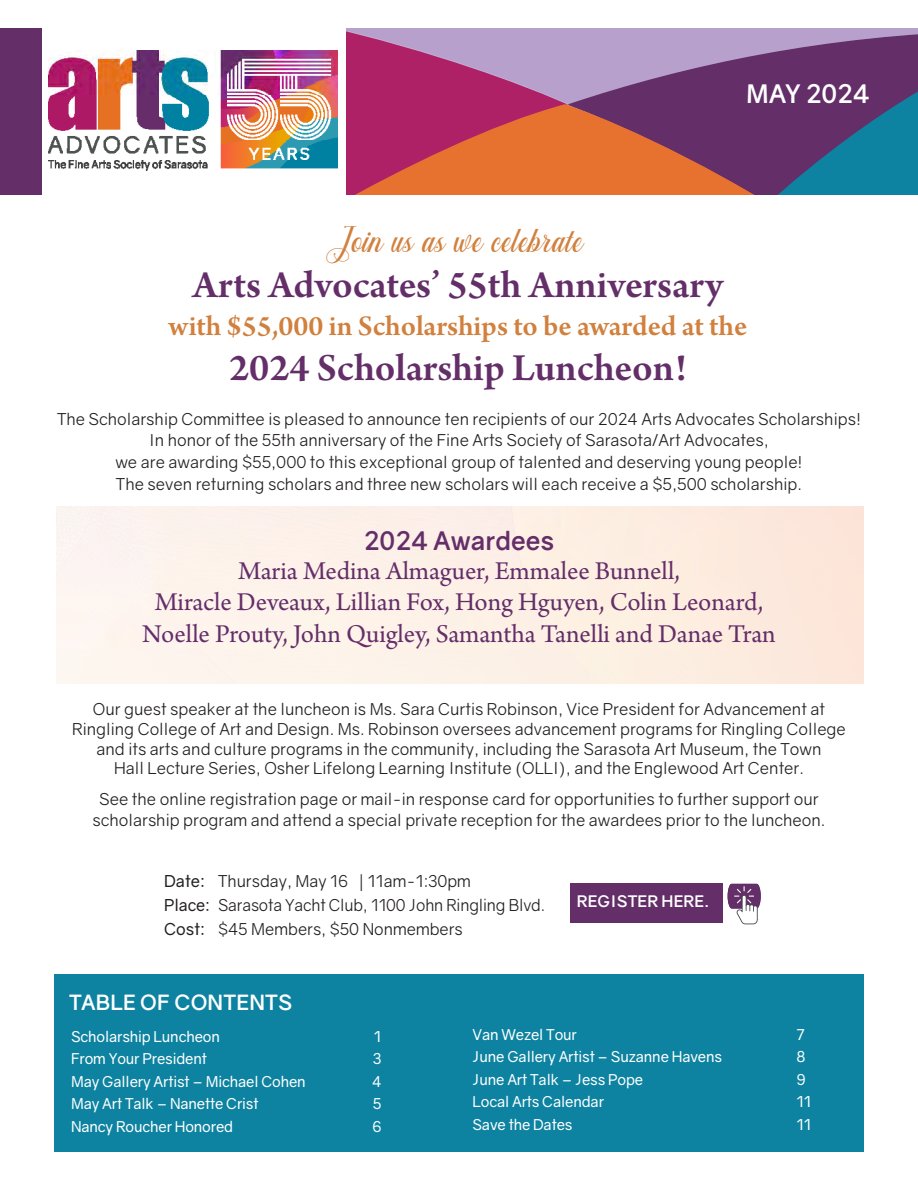
<style>
.page{position:relative;width:918px;height:1188px;background:#fff}
.page>*{position:absolute;margin:0;border:0;box-sizing:border-box;transform-origin:0 0}
.t1{font:600 40.5px "Arno Pro";color:#642e69}
.t2{font:36px "Chalisa Oktavia";color:#d1803d}
.t3{font:600 30px "Arno Pro";color:#d1803d}
.t4{font:27px "Arno Pro";letter-spacing:-.005em;color:#642e69}
.t5{font:700 25.5px "Gravity";color:#642e69}
.t6{font:700 25.5px "Gravity";color:#fff}
.t7{font:700 21px "Gravity";letter-spacing:.01em;color:#fff}
.t8{font:16.5px/21.6px "Gravity";color:#231f20;text-align:center}
.t9{font:700 15.9px "Gravity";letter-spacing:.01em;color:#fff}
.t10{font:15px "Gravity";letter-spacing:-.01em;color:#fff}
.s1{font-style:inherit}
</style>
<div class="page">
<div style="left:0;top:28px;width:41px;height:166px;background:#642e69"></div>
<svg style="left:347px;top:28px;width:571px;height:166px;background:#975875"></svg>
<svg style="left:728px;top:884px;width:33px;height:40px"></svg>
<div style="left:570px;top:883px;width:153px;height:40px;background:#642e69"></div>
<div style="left:54px;top:975px;width:810px;height:177px;background:#0d83a1"></div>
<img style="left:49px;top:50px;width:289px;height:121px">
<p class="t6" style="left:746px;top:78px;width:125px">MAY 2024</p>
<p class="t2" style="left:332px;top:219px;width:254px">Join us as we celebrate</p>
<p class="t1" style="left:192px;top:262px;width:532px">Arts Advocates’ 55th Anniversary</p>
<p class="t3" style="left:169px;top:309px;width:580px">with $55,000 in Scholarships to be awarded at the</p>
<p class="t1" style="left:229px;top:344px;width:459px">2024 Scholarship Luncheon!</p>
<p class="t8" style="left:57px;top:408px;width:805px">The Scholarship Committee is pleased to announce ten recipients of our 2024 Arts Advocates Scholarships!<br>In honor of the 55th anniversary of the Fine Arts Society of Sarasota/Art Advocates,</p>
<p class="t8" style="left:115px;top:451px;width:689px">we are awarding $55,000 to this exceptional group of talented and deserving young people!</p>
<p class="t8" style="left:116px;top:473px;width:688px">The seven returning scholars and three new scholars will each receive a $5,500 scholarship.</p>
<p class="t5" style="left:364px;top:525px;width:192px">2024 Awardees</p>
<p class="t4" style="left:238px;top:555px;width:443px">Maria Medina Almaguer, Emmalee Bunnell,</p>
<p class="t4" style="left:155px;top:587px;width:610px">Miracle Deveaux, Lillian Fox, Hong Hguyen, Colin Leonard,</p>
<p class="t4" style="left:142px;top:618px;width:635px">Noelle Prouty, John Quigley, Samantha Tanelli and Danae Tran</p>
<p class="t8" style="left:93px;top:698px;width:734px">Our guest speaker at the luncheon is Ms. Sara Curtis Robinson, Vice President for Advancement at</p>
<p class="t8" style="left:72px;top:718px;width:775px">Ringling College of Art and Design. Ms. Robinson oversees advancement programs for Ringling College</p>
<p class="t8" style="left:96px;top:738px;width:727px">and its arts and culture programs in the community, including the Sarasota Art Museum, the Town</p>
<p class="t8" style="left:114px;top:758px;width:691px">Hall Lecture Series, Osher Lifelong Learning Institute (OLLI), and the Englewood Art Center.</p>
<p class="t8" style="left:99px;top:788px;width:721px">See the online registration page or mail-in response card for opportunities to further support our</p>
<p class="t8" style="left:93px;top:810px;width:734px">scholarship program and attend a special private reception for the awardees prior to the luncheon.</p>
<p class="t8" style="left:164px;top:871px;width:308px"><span class="s1">Date:</span> Thursday, May 16 | 11am-1:30pm</p>
<p class="t8" style="left:164px;top:895px;width:382px"><span class="s1">Place:</span> Sarasota Yacht Club, 1100 John Ringling Blvd.</p>
<p class="t8" style="left:164px;top:919px;width:300px"><span class="s1">Cost:</span> $45 Members, $50 Nonmembers</p>
<p class="t9" style="left:577px;top:891px;width:134px">REGISTER HERE.</p>
<p class="t7" style="left:69px;top:990px;width:225px">TABLE OF CONTENTS</p>
<p class="t10" style="left:71px;top:1027px;width:150px">Scholarship Luncheon</p>
<p class="t10" style="left:374px;top:1027px;width:9px">1</p>
<p class="t10" style="left:71px;top:1050px;width:137px">From Your President</p>
<p class="t10" style="left:373px;top:1050px;width:10px">3</p>
<p class="t10" style="left:71px;top:1072px;width:236px">May Gallery Artist – Michael Cohen</p>
<p class="t10" style="left:372px;top:1072px;width:11px">4</p>
<p class="t10" style="left:71px;top:1095px;width:189px">May Art Talk – Nanette Crist</p>
<p class="t10" style="left:373px;top:1095px;width:10px">5</p>
<p class="t10" style="left:71px;top:1117px;width:164px">Nancy Roucher Honored</p>
<p class="t10" style="left:372px;top:1117px;width:11px">6</p>
<p class="t10" style="left:472px;top:1025px;width:106px">Van Wezel Tour</p>
<p class="t10" style="left:796px;top:1025px;width:10px">7</p>
<p class="t10" style="left:472px;top:1048px;width:251px">June Gallery Artist – Suzanne Havens</p>
<p class="t10" style="left:797px;top:1048px;width:11px">8</p>
<p class="t10" style="left:472px;top:1070px;width:172px">June Art Talk – Jess Pope</p>
<p class="t10" style="left:796px;top:1070px;width:11px">9</p>
<p class="t10" style="left:472px;top:1093px;width:133px">Local Arts Calendar</p>
<p class="t10" style="left:796px;top:1093px;width:16px">11</p>
<p class="t10" style="left:472px;top:1115px;width:102px">Save the Dates</p>
<p class="t10" style="left:796px;top:1115px;width:16px">11</p>
</div>
